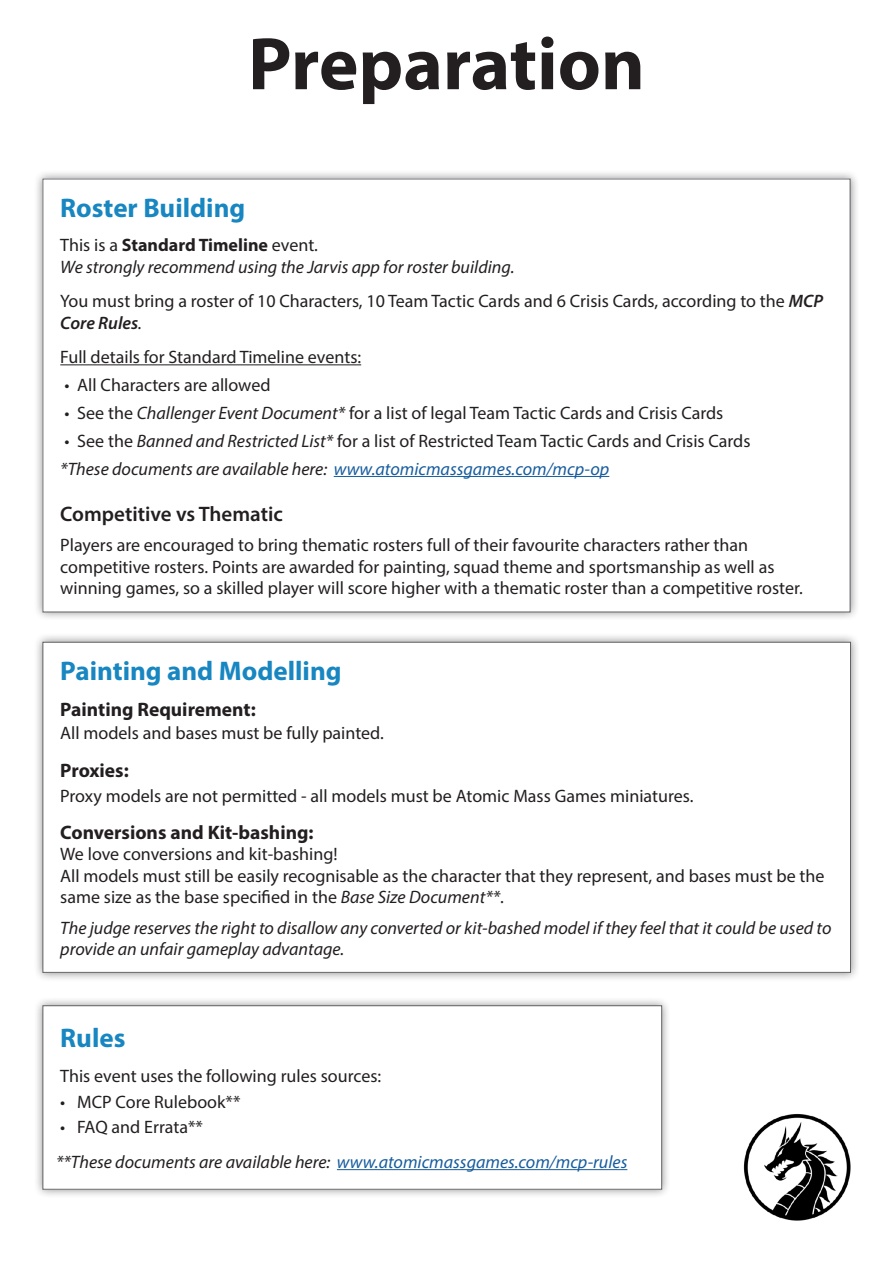
<style>
.page{position:relative;width:893px;height:1263px;background:#fff}
.page>*{position:absolute;margin:0;border:0;box-sizing:border-box;transform-origin:0 0}
.t1{font:700 75px "Myriad Pro";color:#231f20}
.Box_Title{font:700 27px "Myriad Pro";color:#1786c1}
.t2{font:600 21px "Myriad Pro";color:#231f20}
.Box_Paragraph{font:700 19.5px "Myriad Pro";color:#231f20}
.Box_Paragraph-2{font:18px/21.6px "Myriad Pro";color:#231f20}
.Box_Paragraph-3{font:italic 18px/21.6px "Myriad Pro";color:#231f20}
.s1{font-style:normal}
.s2{font-weight:700;font-style:normal}
.s3{font-weight:600;font-style:italic}
.s4{font-style:italic}
.s5{color:#175d9e}
</style>
<div class="page">
<img style="left:744px;top:1114px;width:107px;height:107px">
<div style="left:34px;top:633px;width:826px;height:349px;background:#231f20;opacity:.5"></div>
<div style="left:43px;top:642px;width:807px;height:330px;background:#fff"></div>
<div style="left:34px;top:996px;width:637px;height:203px;background:#231f20;opacity:.5"></div>
<div style="left:43px;top:1006px;width:619px;height:183px;background:#fff"></div>
<hr style="left:337px;top:1169px;width:290px;height:1px;background:#175d9e">
<div style="left:43px;top:1005px;width:619px;height:184px;border:1px solid #636366"></div>
<div style="left:34px;top:170px;width:826px;height:452px;background:#231f20;opacity:.5"></div>
<div style="left:43px;top:179px;width:807px;height:433px;background:#fff"></div>
<hr style="left:60px;top:364px;width:301px;height:1px;background:#231f20">
<hr style="left:334px;top:476px;width:275px;height:1px;background:#175d9e">
<p class="t1" style="left:248px;top:15px;width:398px">Preparation</p>
<p class="Box_Title" style="left:60px;top:190px;width:187px">Roster Building</p>
<p class="Box_Paragraph-3" style="left:60px;top:234px;width:456px"><span class="s1">This is a</span> <span class="s2">Standard Timeline</span> <span class="s1">event.<br></span>We strongly recommend using the Jarvis app for roster building.</p>
<p class="Box_Paragraph-2" style="left:60px;top:290px;width:764px">You must bring a roster of 10 Characters, 10 Team Tactic Cards and 6 Crisis Cards, according to the <span class="s3">MCP<br>Core Rules</span><span class="s4">.</span></p>
<p class="Box_Paragraph-2" style="left:60px;top:346px;width:302px">Full details for Standard Timeline events:</p>
<p class="Box_Paragraph-2" style="left:65px;top:374px;width:207px">• All Characters are allowed</p>
<p class="Box_Paragraph-2" style="left:65px;top:402px;width:660px">• See the <span class="s4">Challenger Event Document*</span> for a list of legal Team Tactic Cards and Crisis Cards</p>
<p class="Box_Paragraph-2" style="left:65px;top:430px;width:687px">• See the <span class="s4">Banned and Restricted List*</span> for a list of Restricted Team Tactic Cards and Crisis Cards</p>
<p class="Box_Paragraph-3" style="left:60px;top:457px;width:550px">*These documents are available here: <span class="s5">www.atomicmassgames.com/mcp-op</span></p>
<p class="t2" style="left:60px;top:501px;width:224px">Competitive vs Thematic</p>
<p class="Box_Paragraph-2" style="left:60px;top:534px;width:744px">Players are encouraged to bring thematic rosters full of their favourite characters rather than competitive rosters. Points are awarded for painting, squad theme and sportsmanship as well as winning games, so a skilled player will score higher with a thematic roster than a competitive roster.</p>
<p class="Box_Title" style="left:60px;top:653px;width:283px">Painting and Modelling</p>
<p class="Box_Paragraph" style="left:60px;top:697px;width:197px">Painting Requirement:</p>
<p class="Box_Paragraph-2" style="left:60px;top:722px;width:325px">All models and bases must be fully painted.</p>
<p class="Box_Paragraph" style="left:60px;top:758px;width:70px">Proxies:</p>
<p class="Box_Paragraph-2" style="left:60px;top:785px;width:635px">Proxy models are not permitted - all models must be Atomic Mass Games miniatures.</p>
<p class="Box_Paragraph" style="left:60px;top:819px;width:255px">Conversions and Kit-bashing:</p>
<p class="Box_Paragraph-2" style="left:60px;top:843px;width:766px">We love conversions and kit-bashing!<br>All models must still be easily recognisable as the character that they represent, and bases must be the same size as the base specified in the <span class="s4">Base Size Document**</span>.</p>
<p class="Box_Paragraph-3" style="left:60px;top:916px;width:773px">The judge reserves the right to disallow any converted or kit-bashed model if they feel that it could be used to provide an unfair gameplay advantage.</p>
<p class="Box_Title" style="left:60px;top:1021px;width:67px">Rules</p>
<p class="Box_Paragraph-2" style="left:60px;top:1065px;width:322px">This event uses the following rules sources:</p>
<p class="Box_Paragraph-2" style="left:60px;top:1090px;width:182px">• MCP Core Rulebook**</p>
<p class="Box_Paragraph-2" style="left:60px;top:1116px;width:144px">• FAQ and Errata**</p>
<p class="Box_Paragraph-3" style="left:56px;top:1151px;width:573px">**These documents are available here: <span class="s5">www.atomicmassgames.com/mcp-rules</span></p>
</div>
